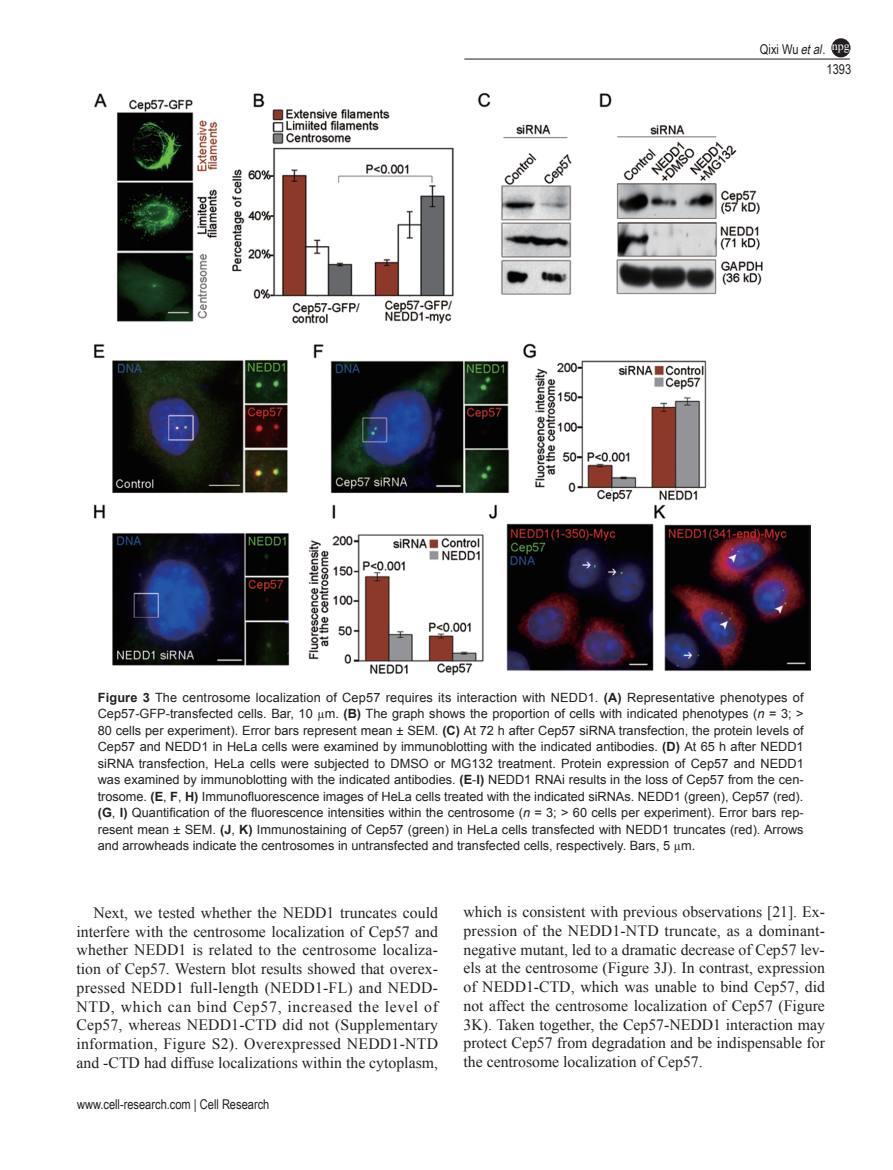
<style>
.page{position:relative;width:893px;height:1170px;background:#fff}
.page>*{position:absolute;margin:0;border:0;box-sizing:border-box;transform-origin:0 0}
.t1{font:15.75px/18.8px "Times New Roman";color:#231f20;text-align:justify}
.t2{font:13.5px "Arial Narrow";color:#231f20}
.t3{font:12.75px/16.5px "Arial";letter-spacing:.01em;color:#231f20;text-align:justify}
.t4{font:12.75px "Arial MT2";color:#231f20}
.t5{font:12px "Times New Roman";color:#fff}
.s1{font-style:italic}
.s2{font-weight:700}
.s3{font-family:"Arial"}
.s4{font-family:"Times New Roman"}
.s5{font-family:"Arial";font-weight:700}
.s6{font-family:"Arial";font-style:italic}
.s7{font-family:"Arial MT2"}
</style>
<div class="page">
<hr style="left:464px;top:59px;width:386px;height:1px;background:#231f20">
<div style="left:832px;top:39px;width:18px;height:18px;background:#231f20;border-radius:50%"></div>
<div style="left:831px;top:38px;width:19px;height:19px;border:2px solid #231f20;border-radius:50%"></div>
<img style="left:94px;top:93px;width:717px;height:583px">
<p class="t2" style="left:760px;top:40px;width:67px">Qixi Wu <span class="s1">etal</span>.</p>
<p class="t5" style="left:832px;top:38px;width:19px">npg</p>
<p class="t2" style="left:826px;top:59px;width:26px">1393</p>
<p class="t3" style="left:98px;top:689px;width:707px"><span class="s2">Figure 3</span> The centrosome localization of Cep57 requires its interaction with NEDD1. <span class="s2">(A)</span> Representative phenotypes of</p>
<p class="t4" style="left:98px;top:705px;width:707px"><span class="s3">Cep57-GFP-transfected cells. Bar, 10</span> <span class="s4">µ</span>m. <span class="s5">(B)</span> The graph shows the proportion of cells with indicated phenotypes (<span class="s6">n</span> = 3; &gt;</p>
<p class="t3" style="left:98px;top:722px;width:708px">80 cells per experiment). Error bars represent mean ± SEM. <span class="s2">(C)</span> At 72 h after Cep57 siRNA transfection, the protein levels of Cep57 and NEDD1 in HeLa cells were examined by immunoblotting with the indicated antibodies. <span class="s2">(D)</span> At 65 h after NEDD1 siRNA transfection, HeLa cells were subjected to DMSO or MG132 treatment. Protein expression of Cep57 and NEDD1 was examined by immunoblotting with the indicated antibodies. <span class="s2">(E</span><span class="s7">-</span><span class="s2">I)</span> NEDD1 RNAi results in the loss of Cep57 from the cen&shy;<span class="s7">trosome.</span> <span class="s2">(E</span><span class="s7">,</span> <span class="s2">F</span><span class="s7">,</span> <span class="s2">H)</span> Immunofluorescence images of HeLa cells treated with the indicated siRNAs. NEDD1 (green), Cep57 (red). <span class="s2">(G</span><span class="s7">,</span> <span class="s2">I)</span> Quantification of the fluorescence intensities within the centrosome (<span class="s1">n</span> = 3; &gt; 60 cells per experiment). Error bars rep&shy;resent mean ± SEM. <span class="s2">(J</span><span class="s7">,</span> <span class="s2">K)</span> Immunostaining of Cep57 (green) in HeLa cells transfected with NEDD1 truncates (red). Arrows and arrowheads indicate the centrosomes in untransfected and transfected cells, respectively. Bars, 5 <span class="s4">µ</span><span class="s7">m.</span></p>
<p class="t1" style="left:77px;top:903px;width:363px;text-indent:17px">Next, we tested whether the NEDD1 truncates could interfere with the centrosome localization of Cep57 and whether NEDD1 is related to the centrosome localiza&shy;tion of Cep57. Western blot results showed that overex&shy;pressed NEDD1 full-length (NEDD1-FL) and NEDD-NTD, which can bind Cep57, increased the level of Cep57, whereas NEDD1-CTD did not (Supplementary information, Figure S2). Overexpressed NEDD1-NTD and -CTD had diffuse localizations within the cytoplasm,</p>
<p class="t1" style="left:463px;top:902px;width:363px">which is consistent with previous observations [21]. Ex&shy;pression of the NEDD1-NTD truncate, as a dominant&shy;negative mutant, led to a dramatic decrease of Cep57 lev&shy;els at the centrosome (Figure 3J). In contrast, expression of NEDD1-CTD, which was unable to bind Cep57, did not affect the centrosome localization of Cep57 (Figure 3K). Taken together, the Cep57-NEDD1 interaction may protect Cep57 from degradation and be indispensable for the centrosome localization of Cep57.</p>
<p class="t2" style="left:77px;top:1094px;width:194px">www.cell-research.com | Cell Research</p>
</div>
